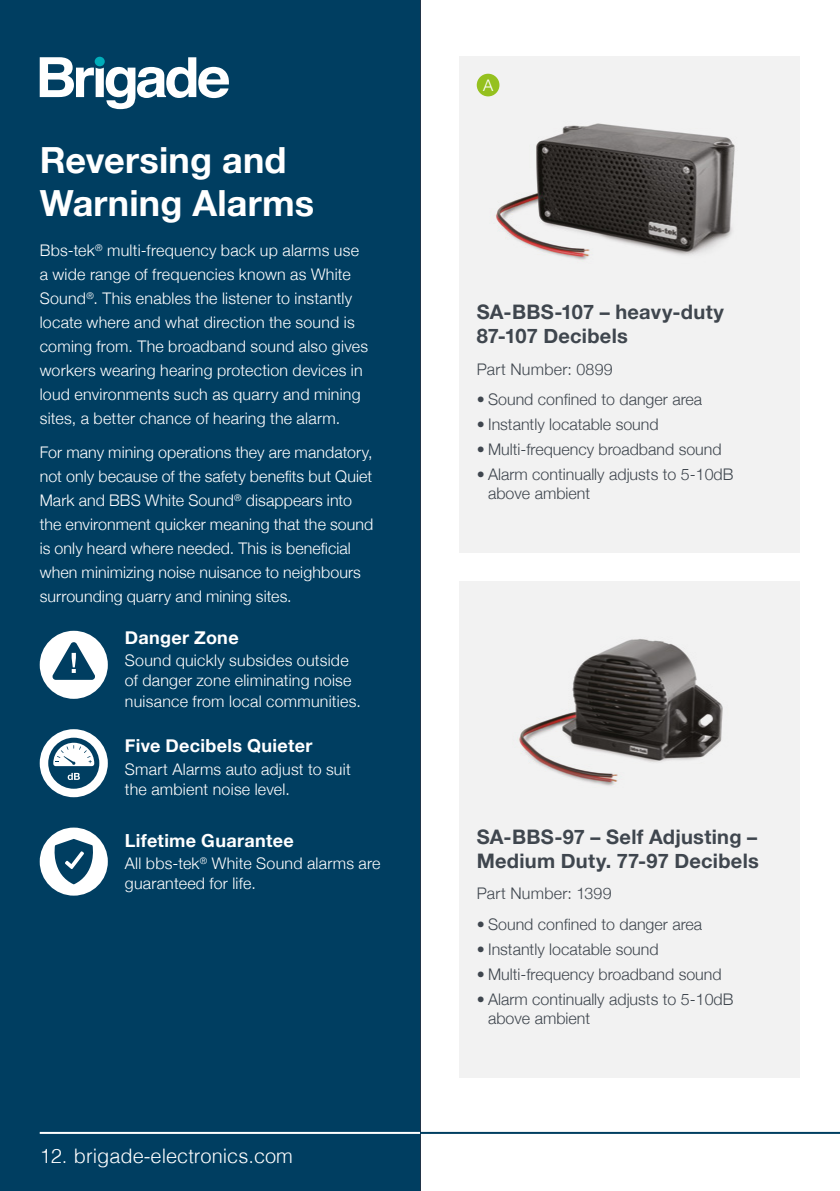
<style>
.page{position:relative;width:840px;height:1191px;background:#fff}
.page>*{position:absolute;margin:0;border:0;box-sizing:border-box;transform-origin:0 0}
.t1{font:700 36px/43.2px "Helvetica Neue";letter-spacing:.005em;color:#fff}
.t2{font:700 20px/24px "Helvetica Neue";letter-spacing:.015em;color:#3f464e}
.t3{font:300 20px "Helvetica";color:#fff}
.t4{font:700 18px "Helvetica Neue";letter-spacing:.02em;color:#fff}
.t5{font:300 16px/24px "Helvetica Neue";letter-spacing:.015em;color:#fff}
.t6{font:300 16px/19.2px "Helvetica Neue";color:#3f464e}
</style>
<div class="page">
<div style="left:0;top:0;width:420px;height:1191px;background:#003e61"></div>
<hr style="left:40px;top:1131px;width:380px;height:2px;background:#fff">
<hr style="left:420px;top:1131px;width:419px;height:2px;background:#003e61">
<svg style="left:40px;top:57px;width:189px;height:52px"></svg>
<div style="left:95px;top:57px;width:10px;height:9px;background:#00adba;border-radius:50%"></div>
<div style="left:40px;top:729px;width:68px;height:68px;background:#fff;border-radius:50%"></div>
<div style="left:40px;top:827px;width:68px;height:68px;background:#fff;border-radius:50%"></div>
<div style="left:40px;top:631px;width:68px;height:68px;background:#fff;border-radius:50%"></div>
<svg style="left:52px;top:642px;width:43px;height:38px"></svg>
<svg style="left:48px;top:737px;width:51px;height:51px"></svg>
<svg style="left:54px;top:839px;width:39px;height:45px"></svg>
<div style="left:459px;top:57px;width:340px;height:496px;background:#f2f2f2"></div>
<img style="left:481px;top:80px;width:254px;height:180px">
<div style="left:476px;top:74px;width:23px;height:22px;background:#95c11f;border-radius:50%"></div>
<div style="left:459px;top:581px;width:340px;height:496px;background:#f2f2f2"></div>
<img style="left:519px;top:639px;width:204px;height:147px">
<h1 class="t1" style="left:40px;top:140px;width:276px">Reversing and<br>Warning Alarms</h1>
<p class="t5" style="left:40px;top:237px;width:330px">Bbs-tek<sup>®</sup> multi-frequency back up alarms use a wide range of frequencies known as White Sound<sup>®</sup>. This enables the listener to instantly locate where and what direction the sound is coming from. The broadband sound also gives workers wearing hearing protection devices in loud environments such as quarry and mining sites, a better chance of hearing the alarm.</p>
<p class="t5" style="left:40px;top:439px;width:335px">For many mining operations they are mandatory, not only because of the safety benefits but Quiet Mark and BBS White Sound<sup>®</sup> disappears into the environment quicker meaning that the sound is only heard where needed. This is beneficial when minimizing noise nuisance to neighbours surrounding quarry and mining sites.</p>
<p class="t4" style="left:125px;top:623px;width:115px">Danger Zone</p>
<p class="t5" style="left:125px;top:649px;width:237px;line-height:20px">Sound quickly subsides outside of danger zone eliminating noise nuisance from local communities.</p>
<p class="t4" style="left:125px;top:731px;width:189px">Five Decibels Quieter</p>
<p class="t5" style="left:125px;top:758px;width:227px;line-height:20px">Smart Alarms auto adjust to suit the ambient noise level.</p>
<p class="t4" style="left:125px;top:826px;width:170px">Lifetime Guarantee</p>
<p class="t5" style="left:125px;top:852px;width:257px;line-height:20px">All bbs-tek<sup>®</sup> White Sound alarms are guaranteed for life.</p>
<p class="t3" style="left:40px;top:1138px;width:254px">12. brigade-electronics.com</p>
<p class="t5" style="left:483px;top:72px;width:12px">A</p>
<p class="t2" style="left:476px;top:300px;width:248px">SA-BBS-107 – heavy-duty<br>87-107 Decibels</p>
<p class="t6" style="left:476px;top:358px;width:137px">Part Number: 0899</p>
<p class="t6" style="left:476px;top:389px;width:227px">• Sound confined to danger area</p>
<p class="t6" style="left:476px;top:414px;width:183px">• Instantly locatable sound</p>
<p class="t6" style="left:476px;top:438px;width:246px">• Multi-frequency broadband sound</p>
<p class="t6" style="left:488px;top:463px;width:247px;text-indent:-11px">• Alarm continually adjusts to 5-10dB above ambient</p>
<p class="t2" style="left:476px;top:825px;width:283px">SA-BBS-97 – Self Adjusting –<br>Medium Duty. 77-97 Decibels</p>
<p class="t6" style="left:476px;top:883px;width:136px">Part Number: 1399</p>
<p class="t6" style="left:476px;top:913px;width:227px">• Sound confined to danger area</p>
<p class="t6" style="left:476px;top:938px;width:183px">• Instantly locatable sound</p>
<p class="t6" style="left:476px;top:963px;width:246px">• Multi-frequency broadband sound</p>
<p class="t6" style="left:488px;top:988px;width:247px;text-indent:-11px">• Alarm continually adjusts to 5-10dB above ambient</p>
</div>
